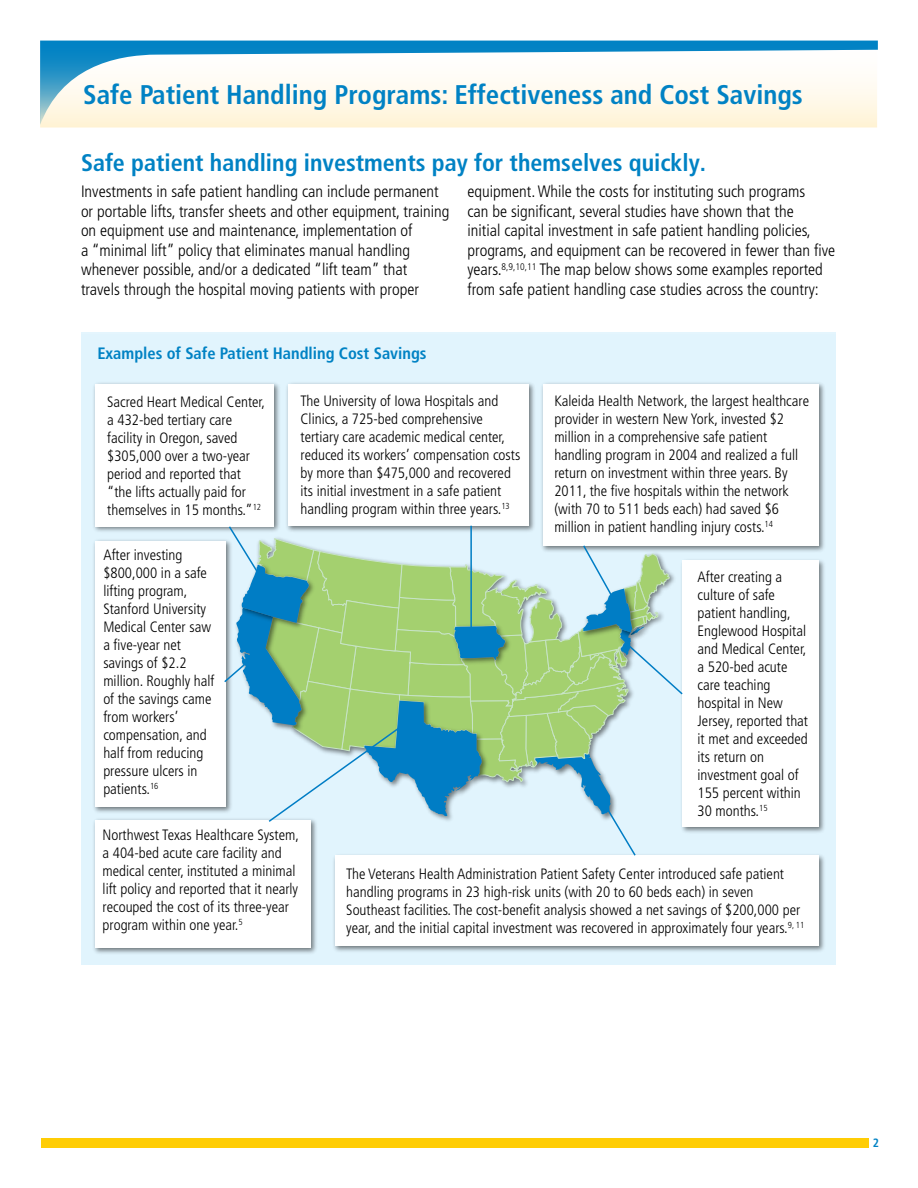
<style>
.page{position:relative;width:918px;height:1188px;background:#fff}
.page>*{position:absolute;margin:0;border:0;box-sizing:border-box;transform-origin:0 0}
.t1{font:700 condensed 27px "Frutiger LT Pro";color:#0082c4}
.Body_Subhead{font:700 condensed 24px "Frutiger LT Pro";color:#0082c4}
.Regular_body_text{font:300 condensed 16.5px/19.5px "Frutiger LT Pro";color:#000}
.t2{font:700 condensed 16.5px "Frutiger LT Pro";color:#0082c4}
.t3{font:300 condensed 15px/18px "Frutiger LT Pro";color:#000}
.t4{font:700 condensed 12px "Frutiger LT Pro";color:#0082c4}
</style>
<div class="page">
<div style="left:41px;top:1138px;width:827px;height:9px;background:#ffcd05"></div>
<svg style="left:40px;top:41px;width:837px;height:87px"></svg>
<div style="left:81px;top:334px;width:755px;height:631px;background:#e1f4fd"></div>
<img style="left:286px;top:383px;width:249px;height:142px">
<div style="left:288px;top:384px;width:241px;height:142px;background:#fff"></div>
<img style="left:684px;top:560px;width:140px;height:273px">
<div style="left:682px;top:561px;width:137px;height:266px;background:#fff"></div>
<img style="left:333px;top:855px;width:491px;height:97px">
<div style="left:335px;top:856px;width:484px;height:90px;background:#fff"></div>
<img style="left:542px;top:383px;width:283px;height:169px">
<div style="left:543px;top:384px;width:276px;height:161px;background:#fff"></div>
<img style="left:93px;top:540px;width:130px;height:273px">
<div style="left:95px;top:541px;width:131px;height:265px;background:#fff"></div>
<img style="left:93px;top:819px;width:224px;height:135px">
<div style="left:95px;top:820px;width:216px;height:128px;background:#fff"></div>
<img style="left:93px;top:383px;width:187px;height:149px">
<div style="left:95px;top:384px;width:178px;height:142px;background:#fff"></div>
<svg style="left:223px;top:525px;width:461px;height:332px"></svg>
<h1 class="t1" style="left:83px;top:79px;width:721px">Safe Patient Handling Programs: Effectiveness and Cost Savings</h1>
<p class="Body_Subhead" style="left:81px;top:148px;width:627px">Safe patient handling investments pay for themselves quickly.</p>
<p class="Regular_body_text" style="left:81px;top:182px;width:370px">Investments in safe patient handling can include permanent or portable lifts, transfer sheets and other equipment, training on equipment use and maintenance, implementation of<br>a “minimal lift” policy that eliminates manual handling whenever possible, and/or a dedicated “lift team” that travels through the hospital moving patients with proper</p>
<p class="Regular_body_text" style="left:467px;top:182px;width:369px">equipment. While the costs for instituting such programs<br>can be significant, several studies have shown that the<br>initial capital investment in safe patient handling policies, programs, and equipment can be recovered in fewer than five years.<sup>8,9,10,11</sup> The map below shows some examples reported from safe patient handling case studies across the country:</p>
<p class="t2" style="left:97px;top:344px;width:331px">Examples of Safe Patient Handling Cost Savings</p>
<p class="t3" style="left:107px;top:393px;width:159px">Sacred Heart Medical Center, a 432-bed tertiary care facility in Oregon, saved $305,000 over a two-year period and reported that “the lifts actually paid for themselves in 15 months.”<sup>12</sup></p>
<p class="t3" style="left:301px;top:392px;width:221px">The University of Iowa Hospitals and Clinics, a 725-bed comprehensive tertiary care academic medical center, reduced its workers’ compensation costs by more than $475,000 and recovered its initial investment in a safe patient handling program within three years.<sup>13</sup></p>
<p class="t3" style="left:554px;top:392px;width:256px">Kaleida Health Network, the largest healthcare provider in western New York, invested $2 million in a comprehensive safe patient handling program in 2004 and realized a full return on investment within three years. By 2011, the five hospitals within the network (with 70 to 511 beds each) had saved $6 million in patient handling injury costs.<sup>14</sup></p>
<p class="t3" style="left:103px;top:546px;width:113px">After investing $800,000 in a safe lifting program,<br>Stanford University<br>Medical Center saw a five-year net savings of $2.2 million. Roughly half of the savings came from workers’ compensation, and half from reducing pressure ulcers in patients.<sup>16</sup></p>
<p class="t3" style="left:103px;top:826px;width:198px">Northwest Texas Healthcare System, a 404-bed acute care facility and medical center, instituted a minimal lift policy and reported that it nearly recouped the cost of its three-year program within one year.<sup>5</sup></p>
<p class="t3" style="left:698px;top:568px;width:112px">After creating a culture of safe patient handling,<br>Englewood Hospital and Medical Center, a 520-bed acute care teaching hospital in New<br>Jersey, reported that it met and exceeded its return on investment goal of<br>155 percent within<br>30 months.<sup>15</sup></p>
<p class="t3" style="left:346px;top:865px;width:459px">The Veterans Health Administration Patient Safety Center introduced safe patient handling programs in 23 high-risk units (with 20 to 60 beds each) in seven Southeast facilities. The cost-benefit analysis showed a net savings of $200,000 per year, and the initial capital investment was recovered in approximately four years.<sup>9,</sup> <sup>11</sup></p>
<p class="t4" style="left:873px;top:1136px;width:8px">2</p>
</div>
